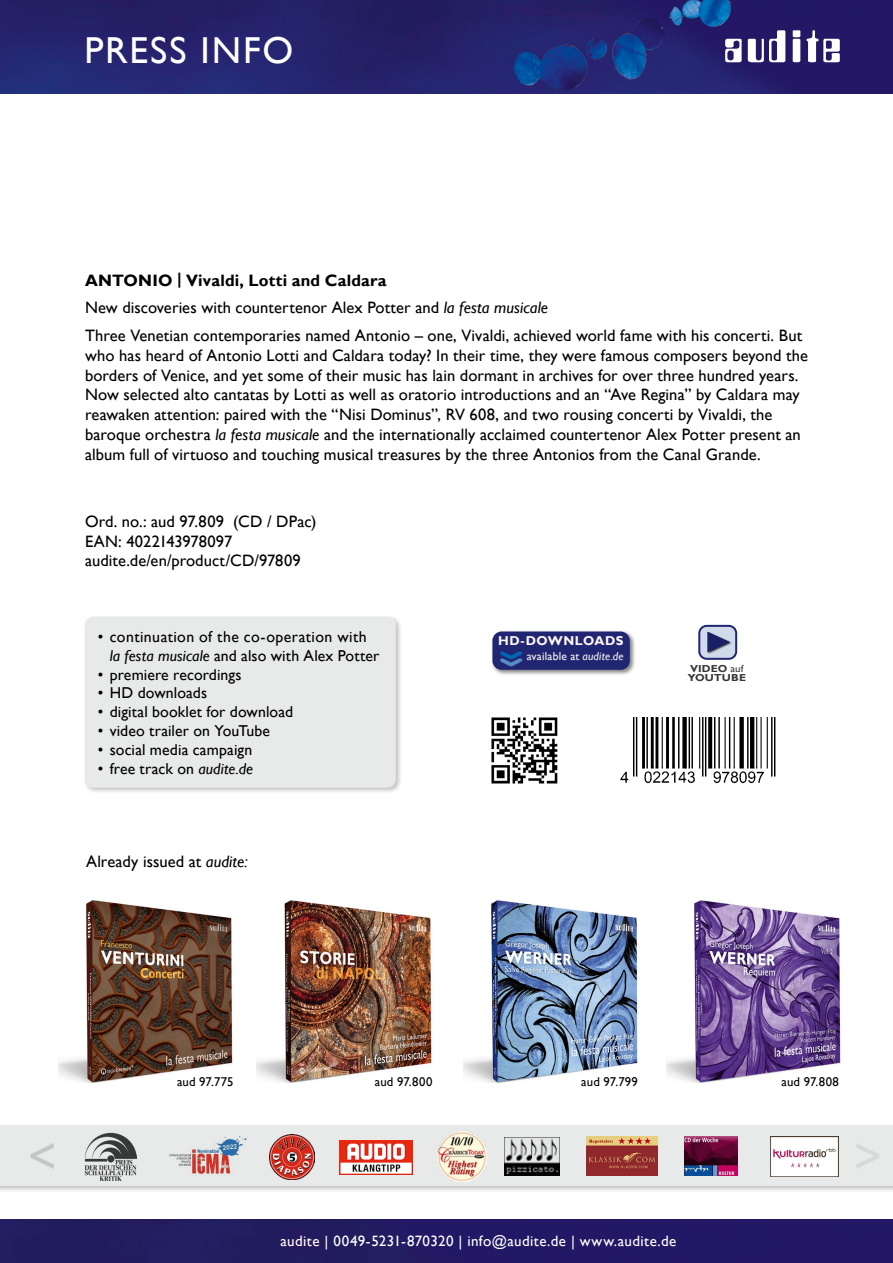
<style>
.page{position:relative;width:893px;height:1263px;background:#fff}
.page>*{position:absolute;margin:0;border:0;box-sizing:border-box;transform-origin:0 0}
.t1{font:48.6px "Arial Rounded MT Bold";color:#588ac5;scale:.77 1}
.t2{font:700 42.75px "Adobe Gothic Std";color:#d8dada}
.t3{font:37.5px "Gill Sans";letter-spacing:.05em;color:#fff}
.t4{font:16.5px/19.8px "Gill Sans";letter-spacing:.005em;color:#000}
.t5{font:15.75px/18.9px "Gill Sans";letter-spacing:.01em;color:#000}
.t6{font:15px "Gill Sans";letter-spacing:.03em;color:#fff}
.t7{font:700 12.9px "Gill Sans";letter-spacing:.04em;color:#fdf6f1}
.t8{font:12.75px "Gill Sans";letter-spacing:.01em;color:#000}
.t9{font:11.55px "Gill Sans";letter-spacing:.015em;color:#fdf6f1}
.t10{font:700 10.2px/9.8px "Gill Sans";color:#000;scale:1.09 1}
.s1{font-weight:700}
.s2{font-style:italic}
.s3{color:#0066b0}
.s4{font-weight:400}
</style>
<div class="page">
<img style="left:491px;top:717px;width:67px;height:67px">
<div style="left:0;top:1219px;width:893px;height:44px;background:#231865"></div>
<img style="left:620px;top:717px;width:156px;height:67px">
<img style="left:0;top:0;width:893px;height:94px">
<img style="left:469px;top:0;width:333px;height:94px">
<div style="left:491px;top:630px;width:146px;height:47px;background:#000;opacity:.5"></div>
<div style="left:492px;top:631px;width:138px;height:39px;background:#202671;border-radius:9px"></div>
<div style="left:82px;top:614px;width:321px;height:181px;background:#000;opacity:.25"></div>
<div style="left:85px;top:617px;width:311px;height:171px;background:#e8e9e9;border-radius:8px"></div>
<div style="left:699px;top:626px;width:37px;height:33px;background:#d1dae9;border-radius:7px"></div>
<div style="left:698px;top:625px;width:39px;height:35px;border:2px solid #202671;border-radius:7px"></div>
<div style="left:707px;top:631px;width:25px;height:23px;background:#000;opacity:.75"></div>
<svg style="left:707px;top:631px;width:24px;height:22px"></svg>
<img style="left:724px;top:17px;width:117px;height:51px">
<img style="left:59px;top:900px;width:174px;height:183px">
<img style="left:463px;top:900px;width:175px;height:183px">
<img style="left:257px;top:900px;width:175px;height:183px">
<img style="left:666px;top:900px;width:175px;height:183px">
<div style="left:0;top:1123px;width:893px;height:70px;background:#000;opacity:.25"></div>
<div style="left:0;top:1126px;width:893px;height:60px;background:#e8e9e9"></div>
<img style="left:269px;top:1135px;width:45px;height:45px">
<img style="left:340px;top:1140px;width:73px;height:34px">
<img style="left:437px;top:1131px;width:50px;height:50px">
<img style="left:587px;top:1136px;width:71px;height:39px">
<img style="left:771px;top:1136px;width:67px;height:41px">
<img style="left:684px;top:1136px;width:54px;height:40px">
<h3 class="t3" style="left:84px;top:28px;width:210px">PRESS INFO</h3>
<p class="t4" style="left:85px;top:267px;width:719px;line-height:27.6px"><span class="s1">ANTONIO | Vivaldi, Lotti and Caldara<br></span>New discoveries with countertenor Alex Potter and <span class="s2">la festa musicale<br></span>Three Venetian contemporaries named Antonio – one, Vivaldi, achieved world fame with his concerti. But</p>
<p class="t4" style="left:85px;top:346px;width:724px">who has heard of Antonio Lotti and Caldara today? In their time, they were famous composers beyond the borders of Venice, and yet some of their music has lain dormant in archives for over three hundred years.<br>Now selected alto cantatas by Lotti as well as oratorio introductions and an “Ave Regina” by Caldara may reawaken attention: paired with the “Nisi Dominus”, RV 608, and two rousing concerti by Vivaldi, the baroque orchestra <span class="s2">la festa musicale</span> and the internationally acclaimed countertenor Alex Potter present an album full of virtuoso and touching musical treasures by the three Antonios from the Canal Grande.</p>
<p class="t4" style="left:85px;top:512px;width:233px">Ord. no.: aud 97.809 (CD / DPac)<br>EAN: 4022143978097 audite.de/en/product/CD/97809</p>
<p class="t5" style="left:110px;top:627px;width:271px;text-indent:-12px">• continuation of the co-operation with <span class="s2">la festa musicale</span> and also with Alex Potter</p>
<p class="t5" style="left:98px;top:665px;width:145px">• premiere recordings</p>
<p class="t5" style="left:98px;top:684px;width:111px">• HD downloads</p>
<p class="t5" style="left:98px;top:703px;width:197px">• digital booklet for download</p>
<p class="t5" style="left:98px;top:722px;width:174px">• video trailer on YouTube</p>
<p class="t5" style="left:98px;top:741px;width:156px">• social media campaign</p>
<p class="t5" style="left:98px;top:760px;width:157px">• free track on <span class="s2">audite.de</span></p>
<p class="t4" style="left:86px;top:851px;width:163px">Already issued at <span class="s2">audite:</span></p>
<p class="t7" style="left:498px;top:633px;width:127px">HD-DOWNLOADS</p>
<p class="t9" style="left:527px;top:650px;width:98px">available at <span class="s2">audite.de</span></p>
<h1 class="t1" style="left:478px;top:668px;width:28px;rotate:-90deg">‹<span class="s3">‹</span></h1>
<p class="t10" style="left:688px;top:663px;width:55px">VIDEO <span class="s4">auf<br></span>YOUTUBE</p>
<h2 class="t2" style="left:28px;top:1128px;width:31px">&lt;</h2>
<p class="t8" style="left:177px;top:1074px;width:58px">aud 97.775</p>
<p class="t8" style="left:375px;top:1074px;width:59px">aud 97.800</p>
<p class="t8" style="left:581px;top:1074px;width:58px">aud 97.799</p>
<p class="t8" style="left:781px;top:1074px;width:59px">aud 97.808</p>
<p class="t6" style="left:280px;top:1232px;width:397px">audite | 0049-5231-870320 | info@audite.de | www.audite.de</p>
</div>
